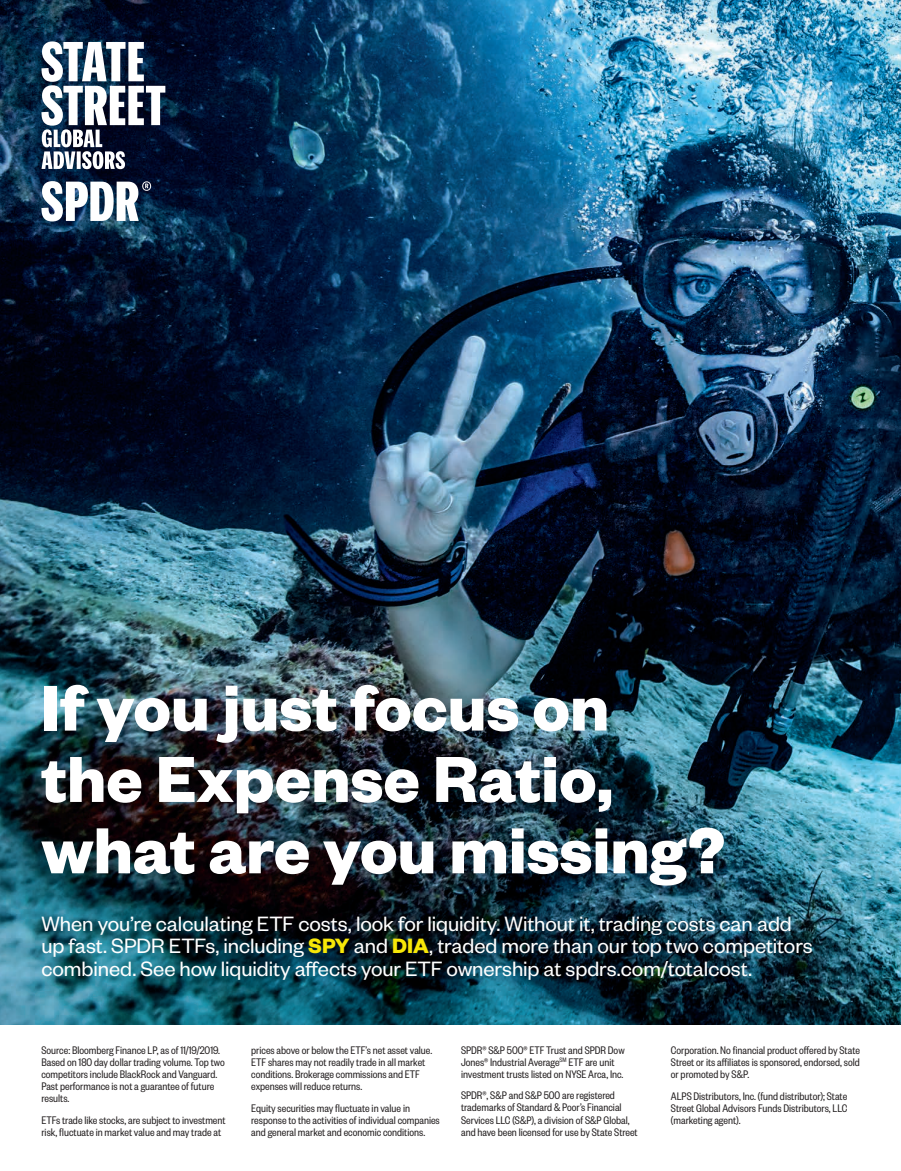
<style>
.page{position:relative;width:901px;height:1171px;background:#fff}
.page>*{position:absolute;margin:0;border:0;box-sizing:border-box;transform-origin:0 0}
.t1{font:700 71.25px/71.2px "Founders Grotesk";color:#fff}
.t2{font:22.75px/22.8px "Founders Grotesk";letter-spacing:-.005em;color:#fff}
.t3{font:12.12px/12.1px "Founders Grotesk Cond";color:#231f20}
.s1{font-weight:700;color:#f7e707}
</style>
<div class="page">
<img style="left:0;top:0;width:900px;height:1024px">
<svg style="left:41px;top:41px;width:124px;height:128px"></svg>
<svg style="left:41px;top:181px;width:110px;height:40px"></svg>
<h1 class="t1" style="left:41px;top:668px;width:685px">If you just focus on the Expense Ratio, what are you missing?</h1>
<p class="t2" style="left:41px;top:910px;width:772px">When you’re calculating ETF costs, look for liquidity. Without it, trading costs can add up fast. SPDR ETFs, including <span class="s1">SPY</span> and <span class="s1">DIA</span>, traded more than our top two competitors combined. See how liquidity affects your ETF ownership at spdrs.com/totalcost.</p>
<p class="t3" style="left:41px;top:1042px;width:185px">Source: Bloomberg Finance LP, as of 11/19/2019.<br>Based on 180 day dollar trading volume. Top two competitors include BlackRock and Vanguard.<br>Past performance is not a guarantee of future results.</p>
<p class="t3" style="left:41px;top:1112px;width:185px">ETFs trade like stocks, are subject to investment risk, fluctuate in market value and may trade at</p>
<p class="t3" style="left:251px;top:1042px;width:182px">prices above or below the ETF’s net asset value.<br>ETF shares may not readily trade in all market conditions. Brokerage commissions and ETF expenses will reduce returns.</p>
<p class="t3" style="left:251px;top:1101px;width:190px">Equity securities may fluctuate in value in response to the activities of individual companies and general market and economic conditions.</p>
<p class="t3" style="left:461px;top:1042px;width:165px">SPDR® S&amp;P 500® ETF Trust and SPDR Dow<br>Jones® Industrial Average<sup>SM</sup> ETF are unit investment trusts listed on NYSE Arca, Inc.</p>
<p class="t3" style="left:461px;top:1088px;width:178px">SPDR®, S&amp;P and S&amp;P 500 are registered trademarks of Standard &amp; Poor’s Financial Services LLC (S&amp;P), a division of S&amp;P Global, and have been licensed for use by State Street</p>
<p class="t3" style="left:670px;top:1042px;width:190px;text-align:justify">Corporation. No financial product offered by State Street or its affiliates is sponsored, endorsed, sold or promoted by S&amp;P.</p>
<p class="t3" style="left:670px;top:1089px;width:178px;text-align:justify">ALPS Distributors, Inc. (fund distributor); State Street Global Advisors Funds Distributors, LLC (marketing agent).</p>
</div>
